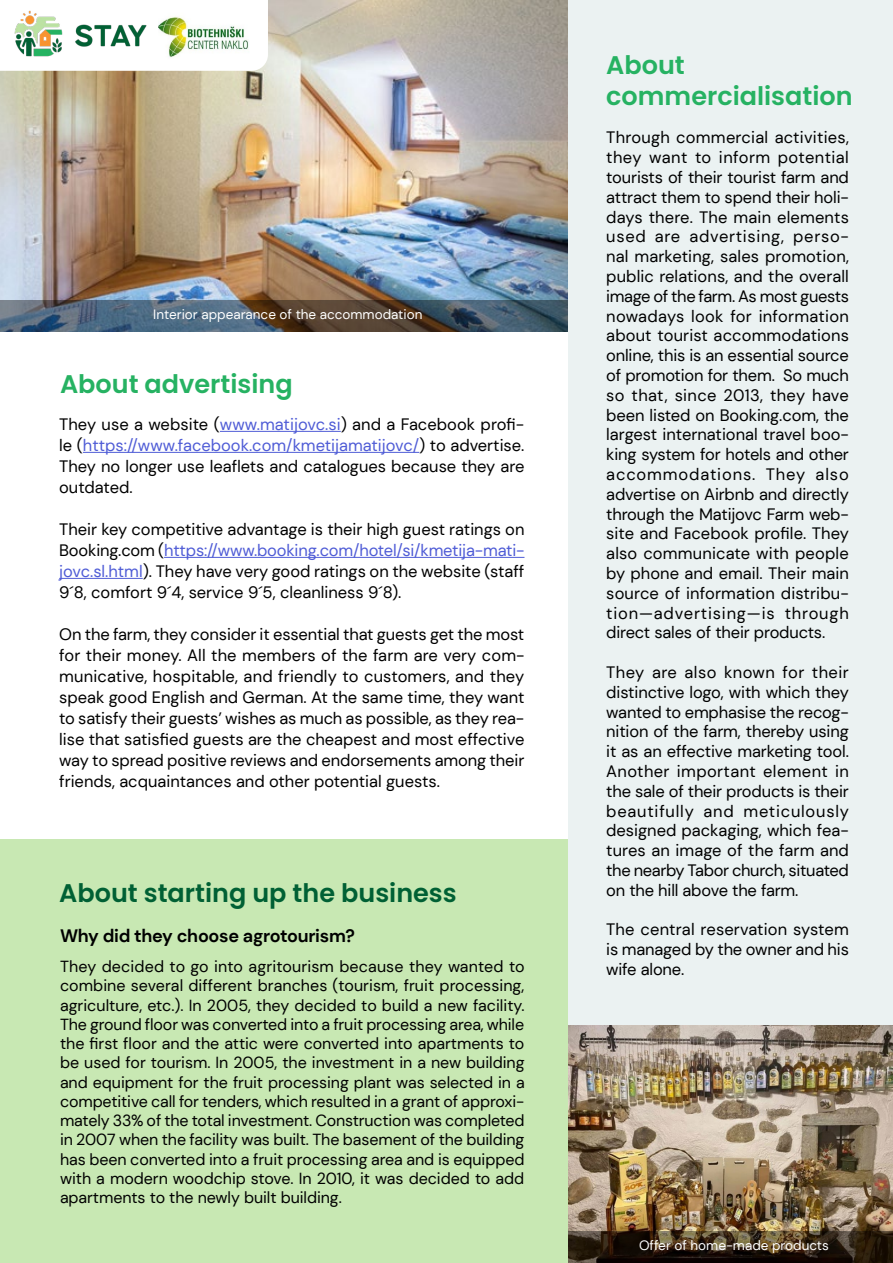
<style>
.page{position:relative;width:893px;height:1263px;background:#fff}
.page>*{position:absolute;margin:0;border:0;box-sizing:border-box;transform-origin:0 0}
.t1{font:600 25.5px/30.6px "Poppins";color:#26b262}
.t2{font:600 25.5px "Poppins";color:#006034}
.t3{font:700 18px "DM Sans";letter-spacing:-.015em;color:#000}
.t4{font:16.5px/19.8px "DM Sans";color:#000;text-align:justify}
.t5{font:16.05px/19.2px "DM Sans";letter-spacing:-.005em;color:#000;text-align:justify}
.t6{font:13.5px "DM Sans";color:#fff}
.s1{color:#4f5cd6}
</style>
<div class="page">
<div style="left:0;top:839px;width:569px;height:424px;background:#c8e8b3"></div>
<div style="left:569px;top:0;width:324px;height:1263px;background:#ebf2f2"></div>
<img style="left:0;top:0;width:568px;height:300px">
<hr style="left:220px;top:431px;width:121px;height:1px;background:#4f5cd6">
<hr style="left:83px;top:452px;width:336px;height:1px;background:#4f5cd6">
<hr style="left:164px;top:557px;width:360px;height:1px;background:#4f5cd6">
<hr style="left:59px;top:578px;width:84px;height:1px;background:#4f5cd6">
<svg style="left:0;top:300px;width:568px;height:32px;background:#4d575f"></svg>
<svg style="left:0;top:0;width:268px;height:71px"></svg>
<img style="left:158px;top:9px;width:94px;height:52px">
<img style="left:13px;top:9px;width:135px;height:51px">
<img style="left:569px;top:1025px;width:324px;height:238px">
<svg style="left:568px;top:1231px;width:325px;height:31px;background:#322516"></svg>
<p class="t6" style="left:153px;top:306px;width:271px">Interior appearance of the accommodation</p>
<h1 class="t1" style="left:60px;top:369px;width:234px">About advertising</h1>
<p class="t4" style="left:59px;top:413px;width:467px;line-height:21px">They use a website (<span class="s1">www.matijovc.si</span>) and a Facebook profi&shy;le (<span class="s1">https://www.facebook.com/kmetijamatijovc/</span>) to advertise.<br>They no longer use leaflets and catalogues because they are outdated.</p>
<p class="t4" style="left:59px;top:518px;width:467px;line-height:21px">Their key competitive advantage is their high guest ratings on Booking.com (<span class="s1">https://www.booking.com/hotel/si/kmetija-mati&shy;jovc.sl.html</span>). They have very good ratings on the website (staff 9´8, comfort 9´4, service 9´5, cleanliness 9´8).</p>
<p class="t4" style="left:59px;top:623px;width:467px;line-height:21px">On the farm, they consider it essential that guests get the most for their money. All the members of the farm are very com&shy;municative, hospitable, and friendly to customers, and they speak good English and German. At the same time, they want to satisfy their guests’ wishes as much as possible, as they rea&shy;lise that satisfied guests are the cheapest and most effective way to spread positive reviews and endorsements among their friends, acquaintances and other potential guests.</p>
<h1 class="t2" style="left:59px;top:879px;width:399px">About starting up the business</h1>
<p class="t3" style="left:60px;top:925px;width:297px">Why did they choose agrotourism?</p>
<p class="t5" style="left:60px;top:957px;width:466px">They decided to go into agritourism because they wanted to combine several different branches (tourism, fruit processing, agriculture, etc.). In 2005, they decided to build a new facility.<br>The ground floor was converted into a fruit processing area, while the first floor and the attic were converted into apartments to be used for tourism. In 2005, the investment in a new building and equipment for the fruit processing plant was selected in a competitive call for tenders, which resulted in a grant of approxi&shy;mately 33% of the total investment. Construction was completed in 2007 when the facility was built. The basement of the building has been converted into a fruit processing area and is equipped with a modern woodchip stove. In 2010, it was decided to add apartments to the newly built building.</p>
<h1 class="t1" style="left:606px;top:50px;width:248px">About commercialisation</h1>
<p class="t4" style="left:606px;top:128px;width:244px">Through commercial activities, they want to inform potential tourists of their tourist farm and attract them to spend their holi&shy;days there. The main elements used are advertising, perso&shy;nal marketing, sales promotion, public relations, and the overall image of the farm. As most guests nowadays look for information about tourist accommodations online, this is an essential source of promotion for them. So much so that, since 2013, they have been listed on Booking.com, the largest international travel boo&shy;king system for hotels and other accommodations. They also advertise on Airbnb and directly through the Matijovc Farm web&shy;site and Facebook profile. They also communicate with people by phone and email. Their main source of information distribu&shy;tion—advertising—is through direct sales of their products.</p>
<p class="t4" style="left:606px;top:662px;width:244px">They are also known for their distinctive logo, with which they wanted to emphasise the recog&shy;nition of the farm, thereby using it as an effective marketing tool.<br>Another important element in the sale of their products is their beautifully and meticulously designed packaging, which fea&shy;tures an image of the farm and the nearby Tabor church, situated on the hill above the farm.</p>
<p class="t4" style="left:606px;top:920px;width:244px">The central reservation system is managed by the owner and his wife alone.</p>
<p class="t6" style="left:639px;top:1237px;width:191px">Offer of home-made products</p>
</div>
